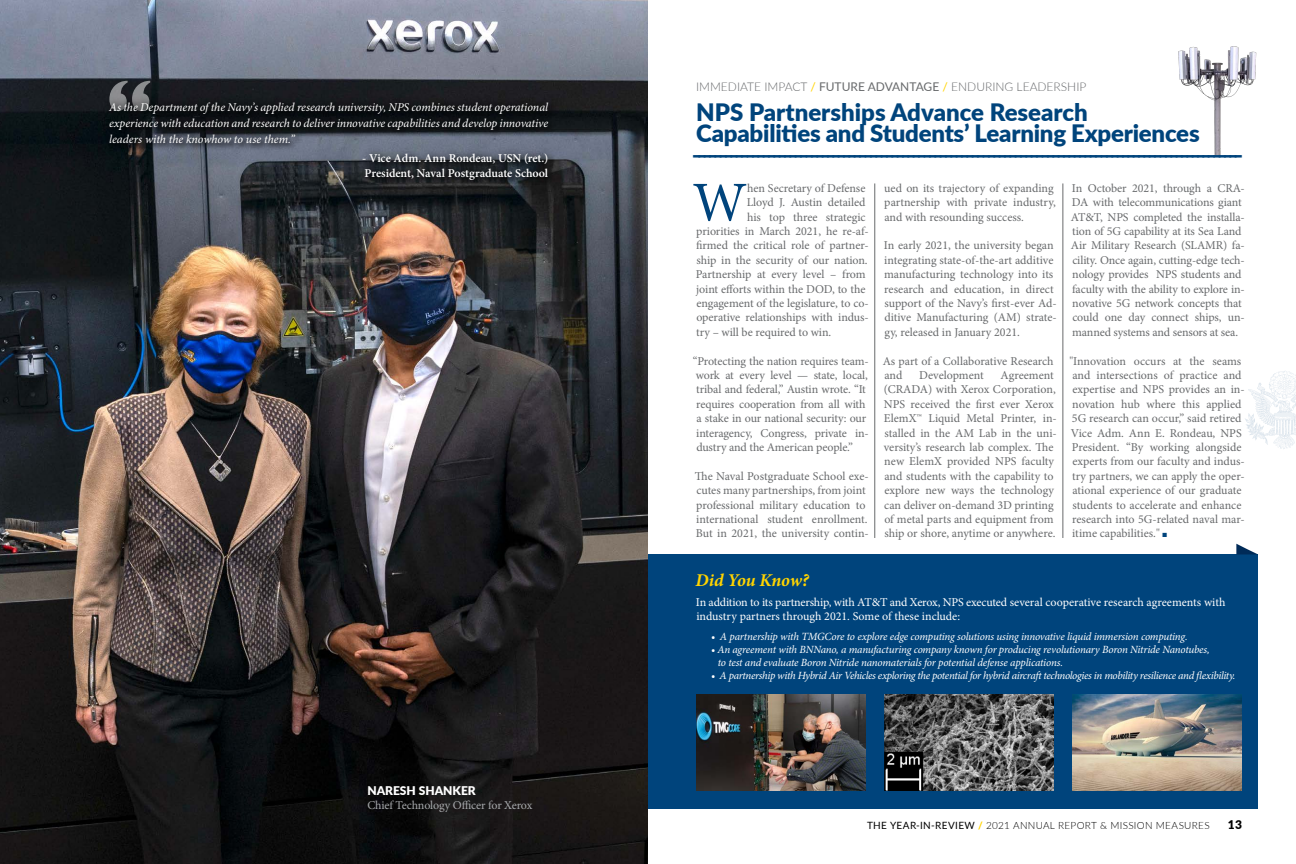
<style>
.page{position:relative;width:1296px;height:864px;background:#fff}
.page>*{position:absolute;margin:0;border:0;box-sizing:border-box;transform-origin:0 0}
.t1{font:56.3px "Minion Pro";color:#00447c}
.t2{font:900 24px/21px "Lato";letter-spacing:-.01em;color:#00447c}
.t3{font:900 22.5px "Lato";color:#00447c;scale:.8 1}
.t4{font:italic 700 18px "Minion Pro";letter-spacing:-.005em;color:#ffd400}
.t5{font:12px/14.4px "Minion Pro";letter-spacing:-.005em;color:#686a6c}
.pullquote{font:italic 12px/16px "Minion Pro";letter-spacing:-.005em;color:#fff;text-align:justify}
.t6{font:12px/14.4px "Minion Pro";letter-spacing:-.01em;color:#fff}
.pullqote_credit{font:600 12px "Minion Pro";letter-spacing:-.005em;color:#fff}
.t7{font:300 12px "Lato";color:#686a6c}
.t8{font:12px/14.4px "Minion Pro";letter-spacing:-.01em;color:#a7a9ac}
.t9{font:900 12px "Lato";color:#000}
.t10{font:italic 11px/13.2px "Minion Pro";letter-spacing:-.025em;color:#fff}
.copy_charts_center-a{font:300 10px "Lato";letter-spacing:.03em;color:#000}
.s1{font-family:"Lato";font-weight:900;color:#fff}
.s2{font-weight:400;color:#ffd400}
.s3{font-weight:400}
.s4{color:#00447c}
.s5{font-weight:800;color:#ffd400}
</style>
<div class="page">
<img style="left:1245px;top:371px;width:51px;height:78px">
<img style="left:1178px;top:46px;width:79px;height:109px">
<img style="left:0;top:0;width:648px;height:864px">
<svg style="left:109px;top:81px;width:41px;height:13px"></svg>
<div style="left:101px;top:94px;width:455px;height:94px;background:#000;opacity:.75"></div>
<div style="left:648px;top:554px;width:610px;height:255px;background:#00447c"></div>
<svg style="left:1236px;top:544px;width:21px;height:10px"></svg>
<hr style="left:875px;top:183px;width:1px;height:355px;background:#686a6c">
<hr style="left:1063px;top:183px;width:1px;height:355px;background:#686a6c">
<img style="left:696px;top:694px;width:170px;height:97px">
<img style="left:884px;top:694px;width:170px;height:97px">
<img style="left:1072px;top:694px;width:170px;height:97px">
<p class="pullquote" style="left:109px;top:100px;width:441px">As the Department of the Navy’s applied research university, NPS combines student operational experience with education and research to deliver innovative capabilities and develop innovative leaders with the knowhow to use them.”</p>
<p class="pullqote_credit" style="left:362px;top:150px;width:188px">- Vice Adm. Ann Rondeau, USN (ret.)</p>
<p class="pullqote_credit" style="left:364px;top:165px;width:185px">President, Naval Postgraduate School</p>
<p class="t8" style="left:367px;top:784px;width:167px"><span class="s1">NARESH SHANKER<br></span>Chief Technology Officer for Xerox</p>
<p class="t7" style="left:696px;top:78px;width:392px">IMMEDIATE IMPACT <span class="s2">/</span> <span class="s3">FUTURE ADVANTAGE</span> <span class="s2">/</span> ENDURING LEADERSHIP</p>
<p class="t2" style="left:696px;top:100px;width:505px">NPS Partnerships Advance Research<br>Capabilities and Students’ Learning Experiences</p>
<p class="t3" style="left:692px;top:129px;width:689px">______________________________________________________________________________________________________</p>
<p class="t1" style="left:692px;top:165px;width:56px">W</p>
<p class="t5" style="left:747px;top:181px;width:120px">hen Secretary of Defense</p>
<p class="t5" style="left:747px;top:195px;width:120px">Lloyd J. Austin detailed</p>
<p class="t5" style="left:747px;top:210px;width:120px">his top three strategic</p>
<p class="t5" style="left:696px;top:224px;width:174px">priorities in March 2021, he re-af-</p>
<p class="t5" style="left:696px;top:238px;width:174px">firmed the critical role of partner-</p>
<p class="t5" style="left:696px;top:253px;width:173px">ship in the security of our nation.</p>
<p class="t5" style="left:696px;top:267px;width:171px">Partnership at every level – from</p>
<p class="t5" style="left:696px;top:282px;width:171px">joint efforts within the DOD, to the</p>
<p class="t5" style="left:696px;top:296px;width:174px">engagement of the legislature, to co-</p>
<p class="t5" style="left:696px;top:310px;width:174px">operative relationships with indus-</p>
<p class="t5" style="left:696px;top:325px;width:137px">try – will be required to win.</p>
<p class="t5" style="left:693px;top:354px;width:177px">“Protecting the nation requires team&shy;work at every level — state, local, tribal and federal,” Austin wrote. “It requires cooperation from all with a stake in our national security: our interagency, Congress, private in&shy;dustry and the American people.”</p>
<p class="t5" style="left:695px;top:469px;width:175px">The Naval Postgraduate School exe&shy;cutes many partnerships, from joint professional military education to international student enrollment.<br>But in 2021, the university contin-</p>
<p class="t5" style="left:884px;top:181px;width:173px">ued on its trajectory of expanding partnership with private industry, and with resounding success.</p>
<p class="t5" style="left:884px;top:238px;width:174px">In early 2021, the university began integrating state-of-the-art additive manufacturing technology into its research and education, in direct support of the Navy’s first-ever Ad&shy;ditive Manufacturing (AM) strate&shy;gy, released in January 2021.</p>
<p class="t5" style="left:883px;top:354px;width:172px">As part of a Collaborative Research and</p>
<p class="t5" style="left:919px;top:368px;width:66px">Development</p>
<p class="t5" style="left:884px;top:368px;width:175px;text-indent:117px">Agreement (CRADA) with Xerox Corporation,<br>NPS received the first ever Xerox<br>ElemX™ Liquid Metal Printer, in&shy;stalled in the AM Lab in the uni&shy;versity’s research lab complex. The new ElemX provided NPS faculty and students with the capability to explore new ways the technology can deliver on-demand 3D printing of metal parts and equipment from ship or shore, anytime or anywhere.</p>
<p class="t5" style="left:1071px;top:181px;width:175px">In October 2021, through a CRA-DA with telecommunications giant AT&amp;T, NPS completed the installa&shy;tion of 5G capability at its Sea Land Air Military Research (SLAMR) fa&shy;cility. Once again, cutting-edge tech&shy;nology provides NPS students and faculty with the ability to explore in&shy;novative 5G network concepts that could one day connect ships, un&shy;manned systems and sensors at sea.</p>
<p class="t5" style="left:1069px;top:354px;width:177px">"Innovation occurs at the seams and intersections of practice and expertise and NPS provides an in&shy;novation hub where this applied 5G research can occur,” said retired Vice Adm. Ann E. Rondeau, NPS President. “By working alongside experts from our faculty and indus&shy;try partners, we can apply the oper&shy;ational experience of our graduate students to accelerate and enhance research into 5G-related naval mar&shy;itime capabilities." <span class="s4">■</span></p>
<p class="t4" style="left:695px;top:567px;width:115px">Did You Know?</p>
<p class="t6" style="left:696px;top:595px;width:531px">In addition to its partnership, with AT&amp;T and Xerox, NPS executed several cooperative research agreements with industry partners through 2021. Some of these include:</p>
<p class="t10" style="left:711px;top:630px;width:478px">• A partnership with TMGCore to explore edge computing solutions using innovative liquid immersion computing.</p>
<p class="t10" style="left:718px;top:643px;width:493px;text-indent:-7px">• An agreement with BNNano, a manufacturing company known for producing revolutionary Boron Nitride Nanotubes, to test and evaluate Boron Nitride nanomaterials for potential defense applications.</p>
<p class="t10" style="left:711px;top:669px;width:526px">• A partnership with Hybrid Air Vehicles exploring the potential for hybrid aircraft technologies in mobility resilience and flexibility.</p>
<p class="copy_charts_center-a" style="left:867px;top:819px;width:344px"><span class="s3">THE YEAR-IN-REVIEW</span> <span class="s5">/</span> 2021 ANNUAL REPORT &amp; MISSION MEASURES</p>
<p class="t9" style="left:1228px;top:816px;width:16px">13</p>
</div>
